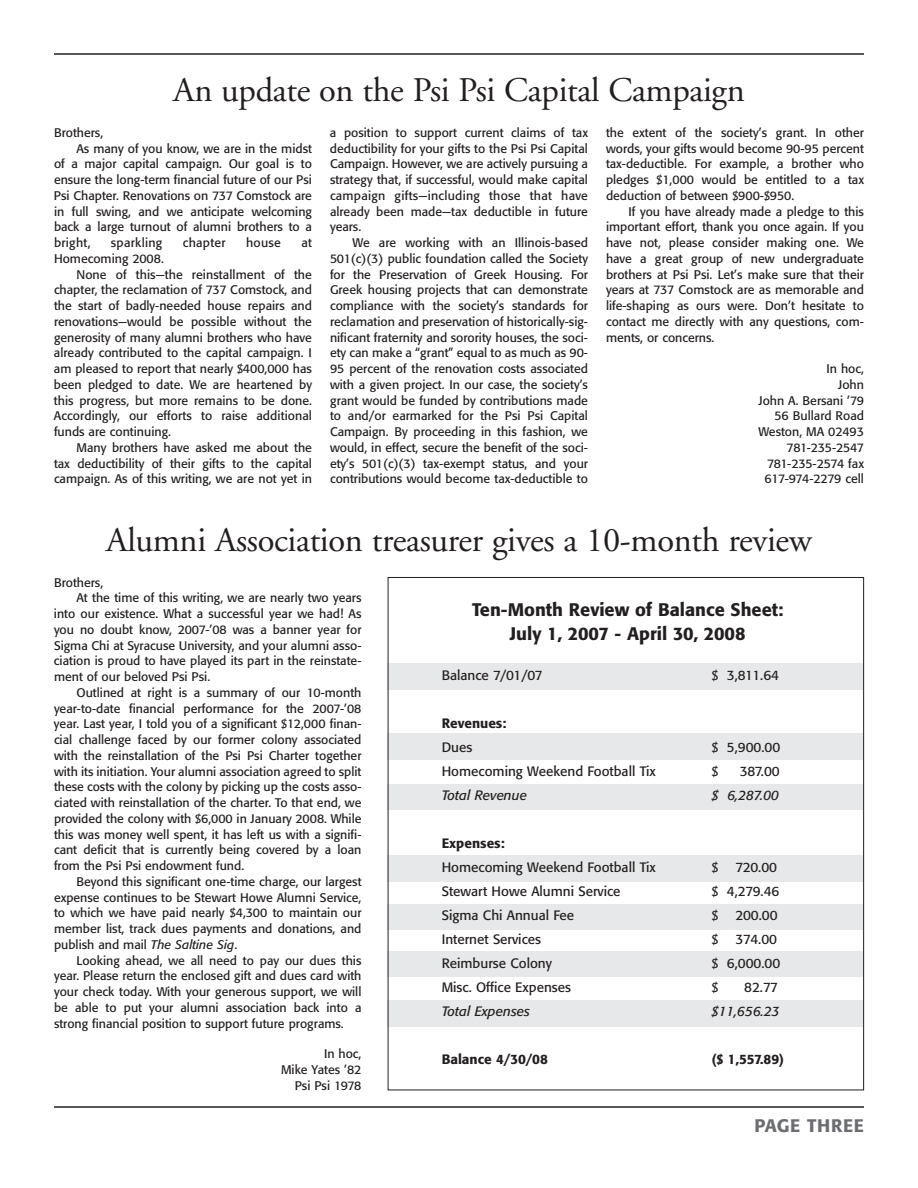
<style>
.page{position:relative;width:918px;height:1188px;background:#fff}
.page>*{position:absolute;margin:0;border:0;box-sizing:border-box;transform-origin:0 0}
.t1{font:34.5px "Adobe Garamond";letter-spacing:-.01em;color:#231f20}
.t2{font:500 18px/24px "Formata";color:#231f20;text-align:center}
.t3{font:500 18px "Formata";letter-spacing:.03em;color:#6c6d70}
.t4{font:13.5px "Formata";color:#231f20}
.t5{font:italic 13.5px "Formata";color:#231f20}
.t6{font:500 13.5px "Formata";color:#231f20}
.t7{font:12.3px/15.8px "Formata";color:#231f20;text-align:justify}
.t8{font:12.3px "Formata";letter-spacing:.025em;color:#231f20}
.s1{font-style:italic}
</style>
<div class="page">
<hr style="left:54px;top:53px;width:810px;height:2px;background:#231f20">
<hr style="left:54px;top:1106px;width:810px;height:2px;background:#231f20">
<div style="left:388px;top:663px;width:476px;height:26px;background:#e7e8e9"></div>
<div style="left:388px;top:734px;width:476px;height:26px;background:#e7e8e9"></div>
<div style="left:388px;top:784px;width:476px;height:26px;background:#e7e8e9"></div>
<div style="left:388px;top:855px;width:476px;height:26px;background:#e7e8e9"></div>
<div style="left:388px;top:904px;width:476px;height:26px;background:#e7e8e9"></div>
<div style="left:388px;top:1001px;width:476px;height:26px;background:#e7e8e9"></div>
<div style="left:388px;top:951px;width:476px;height:26px;background:#e7e8e9"></div>
<h1 class="t1" style="left:173px;top:76px;width:573px">An update on the Psi Psi Capital Campaign</h1>
<p class="t7" style="left:54px;top:126px;width:51px">Brothers,</p>
<p class="t7" style="left:76px;top:141px;width:237px">As many of you know, we are in the midst</p>
<p class="t7" style="left:54px;top:157px;width:260px">of a major capital campaign. Our goal is to</p>
<p class="t7" style="left:54px;top:173px;width:260px">ensure the long-term financial future of our Psi</p>
<p class="t7" style="left:54px;top:189px;width:260px">Psi Chapter. Renovations on 737 Comstock are</p>
<p class="t7" style="left:54px;top:204px;width:260px">in full swing, and we anticipate welcoming</p>
<p class="t7" style="left:54px;top:220px;width:259px">back a large turnout of alumni brothers to a</p>
<p class="t7" style="left:54px;top:236px;width:38px">bright,</p>
<p class="t8" style="left:111px;top:238px;width:53px">sparkling</p>
<p class="t8" style="left:183px;top:238px;width:44px">chapter</p>
<p class="t7" style="left:246px;top:236px;width:36px">house</p>
<p class="t7" style="left:301px;top:236px;width:12px">at</p>
<p class="t7" style="left:54px;top:252px;width:111px">Homecoming 2008.</p>
<p class="t7" style="left:77px;top:267px;width:237px">None of this—the reinstallment of the</p>
<p class="t7" style="left:54px;top:283px;width:260px">chapter, the reclamation of 737 Comstock, and</p>
<p class="t7" style="left:54px;top:299px;width:260px">the start of badly-needed house repairs and</p>
<p class="t7" style="left:54px;top:315px;width:260px">renovations—would be possible without the</p>
<p class="t7" style="left:54px;top:330px;width:260px">generosity of many alumni brothers who have</p>
<p class="t7" style="left:54px;top:346px;width:260px">already contributed to the capital campaign. I</p>
<p class="t7" style="left:54px;top:362px;width:260px">am pleased to report that nearly $400,000 has</p>
<p class="t7" style="left:54px;top:378px;width:260px">been pledged to date. We are heartened by</p>
<p class="t7" style="left:54px;top:393px;width:260px">this progress, but more remains to be done.</p>
<p class="t7" style="left:54px;top:409px;width:259px">Accordingly, our efforts to raise additional</p>
<p class="t7" style="left:54px;top:425px;width:118px">funds are continuing.</p>
<p class="t7" style="left:77px;top:441px;width:237px">Many brothers have asked me about the</p>
<p class="t7" style="left:54px;top:456px;width:259px">tax deductibility of their gifts to the capital</p>
<p class="t7" style="left:54px;top:472px;width:260px">campaign. As of this writing, we are not yet in</p>
<p class="t7" style="left:330px;top:126px;width:260px">a position to support current claims of tax deductibility for your gifts to the Psi Psi Capital Campaign. However, we are actively pursuing a strategy that, if successful, would make capital campaign gifts—including those that have already been made—tax deductible in future years.</p>
<p class="t7" style="left:330px;top:236px;width:260px;text-indent:23px">We are working with an Illinois-based 501(c)(3) public foundation called the Society for the Preservation of Greek Housing. For Greek housing projects that can demonstrate compliance with the society’s standards for reclamation and preservation of historically-sig&shy;nificant fraternity and sorority houses, the soci&shy;ety can make a “grant” equal to as much as 90- 95 percent of the renovation costs associated with a given project. In our case, the society’s grant would be funded by contributions made to and/or earmarked for the Psi Psi Capital Campaign. By proceeding in this fashion, we would, in effect, secure the benefit of the soci&shy;ety’s 501(c)(3) tax-exempt status, and your contributions would become tax-deductible to</p>
<p class="t7" style="left:606px;top:126px;width:260px">the extent of the society’s grant. In other words, your gifts would become 90-95 percent tax-deductible. For example, a brother who pledges $1,000 would be entitled to a tax deduction of between $900-$950.</p>
<p class="t7" style="left:606px;top:204px;width:260px;text-indent:23px">If you have already made a pledge to this important effort, thank you once again. If you have not, please consider making one. We have a great group of new undergraduate brothers at Psi Psi. Let’s make sure that their years at 737 Comstock are as memorable and life-shaping as ours were. Don’t hesitate to contact me directly with any questions, com&shy;ments, or concerns.</p>
<p class="t7" style="left:758px;top:362px;width:107px;text-align:right">In hoc,<br>John<br>John A. Bersani ’79<br>56 Bullard Road<br>Weston, MA 02493<br>781-235-2547<br>781-235-2574 fax<br>617-974-2279 cell</p>
<h1 class="t1" style="left:106px;top:526px;width:707px">Alumni Association treasurer gives a 10-month review</h1>
<p class="t7" style="left:54px;top:575px;width:51px">Brothers,</p>
<p class="t7" style="left:76px;top:591px;width:286px">At the time of this writing, we are nearly two years</p>
<p class="t7" style="left:54px;top:607px;width:309px">into our existence. What a successful year we had! As</p>
<p class="t7" style="left:54px;top:623px;width:309px">you no doubt know, 2007-’08 was a banner year for</p>
<p class="t7" style="left:54px;top:638px;width:309px">Sigma Chi at Syracuse University, and your alumni asso-</p>
<p class="t7" style="left:54px;top:654px;width:309px">ciation is proud to have played its part in the reinstate-</p>
<p class="t7" style="left:54px;top:670px;width:158px">ment of our beloved Psi Psi.</p>
<p class="t7" style="left:77px;top:686px;width:286px">Outlined at right is a summary of our 10-month</p>
<p class="t7" style="left:54px;top:701px;width:309px">year-to-date financial performance for the 2007-’08</p>
<p class="t7" style="left:54px;top:717px;width:309px">year. Last year, I told you of a significant $12,000 finan-</p>
<p class="t7" style="left:54px;top:733px;width:309px">cial challenge faced by our former colony associated</p>
<p class="t7" style="left:54px;top:749px;width:309px">with the reinstallation of the Psi Psi Charter together</p>
<p class="t7" style="left:54px;top:764px;width:309px">with its initiation. Your alumni association agreed to split</p>
<p class="t7" style="left:54px;top:780px;width:309px">these costs with the colony by picking up the costs asso-</p>
<p class="t7" style="left:54px;top:796px;width:309px">ciated with reinstallation of the charter. To that end, we</p>
<p class="t7" style="left:54px;top:812px;width:309px">provided the colony with $6,000 in January 2008. While</p>
<p class="t7" style="left:54px;top:827px;width:309px">this was money well spent, it has left us with a signifi-</p>
<p class="t7" style="left:54px;top:843px;width:309px">cant deficit that is currently being covered by a loan</p>
<p class="t7" style="left:54px;top:859px;width:192px">from the Psi Psi endowment fund.</p>
<p class="t7" style="left:77px;top:875px;width:287px">Beyond this significant one-time charge, our largest</p>
<p class="t7" style="left:54px;top:890px;width:309px">expense continues to be Stewart Howe Alumni Service,</p>
<p class="t7" style="left:54px;top:906px;width:309px">to which we have paid nearly $4,300 to maintain our</p>
<p class="t7" style="left:54px;top:922px;width:309px">member list, track dues payments and donations, and</p>
<p class="t7" style="left:54px;top:938px;width:185px">publish and mail <span class="s1">The Saltine Sig</span>.</p>
<p class="t7" style="left:77px;top:953px;width:286px">Looking ahead, we all need to pay our dues this</p>
<p class="t7" style="left:54px;top:969px;width:309px">year. Please return the enclosed gift and dues card with</p>
<p class="t7" style="left:54px;top:985px;width:309px">your check today. With your generous support, we will</p>
<p class="t7" style="left:54px;top:1001px;width:309px">be able to put your alumni association back into a</p>
<p class="t7" style="left:54px;top:1016px;width:291px">strong financial position to support future programs.</p>
<p class="t7" style="left:281px;top:1047px;width:82px;text-align:right">In hoc,<br>Mike Yates ’82<br>Psi Psi 1978</p>
<h2 class="t2" style="left:472px;top:599px;width:313px">Ten-Month Review of Balance Sheet:<br>July 1, 2007 - April 30, 2008</h2>
<p class="t4" style="left:442px;top:669px;width:103px">Balance 7/01/07</p>
<p class="t4" style="left:712px;top:669px;width:69px">$ 3,811.64</p>
<p class="t6" style="left:442px;top:717px;width:66px">Revenues:</p>
<p class="t4" style="left:442px;top:741px;width:32px">Dues</p>
<p class="t4" style="left:712px;top:741px;width:70px">$ 5,900.00</p>
<p class="t4" style="left:442px;top:765px;width:216px">Homecoming Weekend Football Tix</p>
<p class="t4" style="left:712px;top:765px;width:8px">$</p>
<p class="t4" style="left:740px;top:765px;width:41px">387.00</p>
<p class="t5" style="left:442px;top:789px;width:87px">Total Revenue</p>
<p class="t5" style="left:712px;top:789px;width:69px">$ 6,287.00</p>
<p class="t6" style="left:442px;top:837px;width:64px">Expenses:</p>
<p class="t4" style="left:442px;top:861px;width:216px">Homecoming Weekend Football Tix</p>
<p class="t4" style="left:712px;top:861px;width:8px">$</p>
<p class="t4" style="left:736px;top:861px;width:43px">720.00</p>
<p class="t4" style="left:442px;top:885px;width:180px">Stewart Howe Alumni Service</p>
<p class="t4" style="left:712px;top:885px;width:69px">$ 4,279.46</p>
<p class="t4" style="left:442px;top:909px;width:134px">Sigma Chi Annual Fee</p>
<p class="t4" style="left:712px;top:909px;width:8px">$</p>
<p class="t4" style="left:736px;top:909px;width:44px">200.00</p>
<p class="t4" style="left:442px;top:933px;width:101px">Internet Services</p>
<p class="t4" style="left:712px;top:933px;width:8px">$</p>
<p class="t4" style="left:736px;top:933px;width:43px">374.00</p>
<p class="t4" style="left:442px;top:957px;width:112px">Reimburse Colony</p>
<p class="t4" style="left:712px;top:957px;width:70px">$ 6,000.00</p>
<p class="t4" style="left:442px;top:981px;width:131px">Misc. Office Expenses</p>
<p class="t4" style="left:712px;top:981px;width:8px">$</p>
<p class="t4" style="left:744px;top:981px;width:36px">82.77</p>
<p class="t5" style="left:442px;top:1005px;width:90px">Total Expenses</p>
<p class="t5" style="left:712px;top:1005px;width:70px">$11,656.23</p>
<p class="t6" style="left:442px;top:1053px;width:108px">Balance 4/30/08</p>
<p class="t6" style="left:712px;top:1053px;width:74px">($ 1,557.89)</p>
<h2 class="t3" style="left:755px;top:1118px;width:111px">PAGE THREE</h2>
</div>
